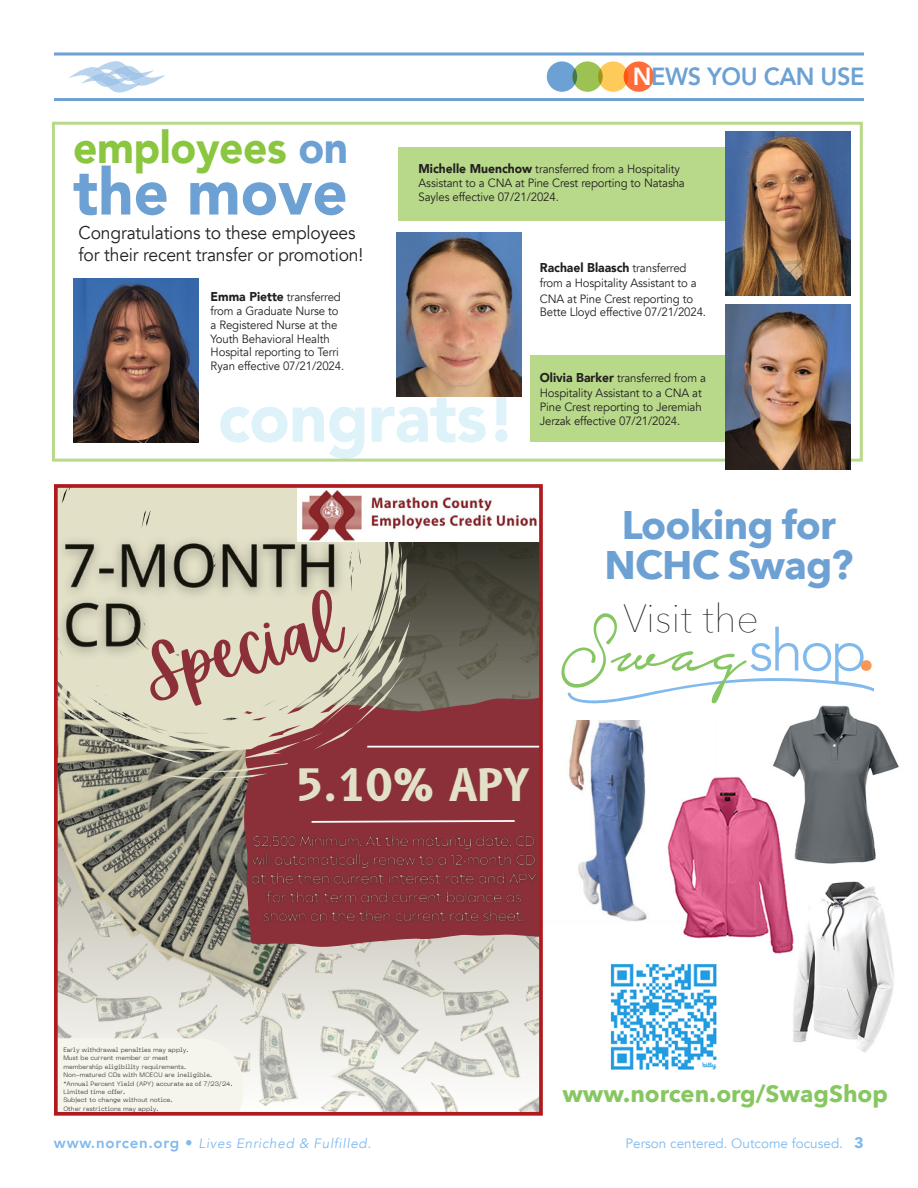
<style>
.page{position:relative;width:918px;height:1188px;background:#fff}
.page>*{position:absolute;margin:0;border:0;box-sizing:border-box;transform-origin:0 0}
.t1{font:900 70.2px "Avenir";letter-spacing:-.01em;color:#def2f9;scale:.95 1}
.t2{font:69.9px "Apricots";color:#8b3039}
._3-BodyCopy{font:900 64.8px "Avenir";color:#6da1d4;scale:.95 1}
._3-BodyCopy-2{font:900 44.7px "Avenir";letter-spacing:-.01em;color:#8bc640;scale:.95 1}
.t3{font:700 43.65px "B612";color:#e2e0c7}
._1-Header{font:700 39.9px/39.9px "Avenir Next";letter-spacing:-.02em;color:#6da1d4;text-align:center}
.t4{font:200 39.45px "Avenir Next";color:#231f20}
.t5{font:800 24.75px "Avenir";letter-spacing:-.02em;color:#6da1d4;scale:.95 1}
.t6{font:700 23.55px "Avenir Next";color:#87c762}
._3-BodyCopy-3{font:18.45px/22px "Avenir";letter-spacing:-.01em;color:#231f20;scale:.95 1}
.t7{font:italic 13.5px "Avenir";letter-spacing:.05em;color:#7fb9ee}
.t8{font:13.5px "Avenir";color:#7fb9ee}
._3-BodyCopy-4{font:900 12.75px "Avenir";color:#231f20;scale:.95 1}
._3-BodyCopy-5{font:12px/13.8px "Avenir";letter-spacing:-.01em;color:#231f20;scale:.95 1}
.t9{font:300 6.3px/8.4px "PP Neue Machina";color:#2b2b2b}
.s1{color:#fff}
.s2{color:#6da1d4}
.s3{font-weight:900;font-size:12.75px}
.s4{font-weight:400;font-size:12px}
.s5{font-weight:800;font-style:normal;font-size:15px}
.s6{font-family:"Avenir Next";font-weight:700;font-size:15px}
</style>
<div class="page">
<svg style="left:69px;top:61px;width:96px;height:31px"></svg>
<svg style="left:54px;top:52px;width:810px;height:4px;background:#91b8de"></svg>
<hr style="left:54px;top:98px;width:810px;height:3px;background:#6da1d4">
<div style="left:624px;top:61px;width:30px;height:31px;background:#ff6c37;border-radius:50%"></div>
<div style="left:598px;top:61px;width:30px;height:31px;background:#feca5a;border-radius:50%"></div>
<div style="left:572px;top:61px;width:31px;height:31px;background:#9bc253;border-radius:50%"></div>
<div style="left:547px;top:61px;width:30px;height:31px;background:#6da1d4;border-radius:50%"></div>
<img style="left:772px;top:705px;width:127px;height:158px">
<img style="left:793px;top:881px;width:101px;height:172px">
<img style="left:569px;top:720px;width:78px;height:201px">
<svg style="left:561px;top:613px;width:313px;height:91px"></svg>
<img style="left:667px;top:773px;width:131px;height:184px">
<div style="left:399px;top:147px;width:354px;height:74px;background:#b8d989"></div>
<div style="left:530px;top:355px;width:223px;height:87px;background:#b8d989"></div>
<div style="left:52px;top:122px;width:811px;height:340px;border:3px solid #b8d989"></div>
<img style="left:725px;top:131px;width:126px;height:165px">
<img style="left:725px;top:305px;width:126px;height:164px">
<img style="left:396px;top:233px;width:126px;height:164px">
<img style="left:73px;top:278px;width:126px;height:164px">
<svg style="left:413px;top:542px;width:125px;height:154px;background:#555347"></svg>
<img style="left:243px;top:1050px;width:55px;height:56px">
<img style="left:298px;top:948px;width:240px;height:163px">
<img style="left:59px;top:594px;width:366px;height:456px">
<svg style="left:243px;top:696px;width:295px;height:252px;background:#8e3e45"></svg>
<svg style="left:310px;top:819px;width:207px;height:5px"></svg>
<svg style="left:59px;top:489px;width:354px;height:290px;background:#bcac9b"></svg>
<hr style="left:367px;top:746px;width:174px;height:2px;background:#fff">
<div style="left:59px;top:1038px;width:184px;height:73px;background:#f6f5eb"></div>
<img style="left:298px;top:489px;width:239px;height:52px">
<img style="left:59px;top:528px;width:298px;height:137px">
<img style="left:248px;top:831px;width:290px;height:94px">
<div style="left:54px;top:484px;width:489px;height:632px;border:4px solid #ae1a1e"></div>
<img style="left:610px;top:951px;width:118px;height:119px">
<h3 class="t5" style="left:633px;top:58px;width:246px"><span class="s1">N</span>EWS YOU CAN USE</h3>
<p class="_3-BodyCopy-2" style="left:73px;top:109px;width:291px">employees <span class="s2">on</span></p>
<p class="_3-BodyCopy-5" style="left:419px;top:163px;width:282px"><span class="s3">Michelle Muenchow</span> transferred from a Hospitality<br>Assistant to a CNA at Pine Crest reporting to Natasha<br>Sayles effective 07/21/2024.</p>
<p class="_3-BodyCopy" style="left:73px;top:136px;width:290px">the move</p>
<p class="_3-BodyCopy-3" style="left:79px;top:222px;width:301px">Congratulations to these employees for their recent transfer or promotion!</p>
<p class="_3-BodyCopy-4" style="left:540px;top:257px;width:156px">Rachael Blaasch <span class="s4">transferred</span></p>
<p class="_3-BodyCopy-5" style="left:540px;top:276px;width:167px;line-height:15.3px">from a Hospitality Assistant to a<br>CNA at Pine Crest reporting to</p>
<p class="_3-BodyCopy-5" style="left:540px;top:306px;width:177px">Bette Lloyd effective 07/21/2024.</p>
<p class="_3-BodyCopy-5" style="left:211px;top:290px;width:142px"><span class="s3">Emma Piette</span> transferred from a Graduate Nurse to a Registered Nurse at the<br>Youth Behavioral Health<br>Hospital reporting to Terri<br>Ryan effective 07/21/2024.</p>
<p class="_3-BodyCopy-5" style="left:540px;top:370px;width:176px;line-height:15.3px"><span class="s3">Olivia Barker</span> transferred from a<br>Hospitality Assistant to a CNA at</p>
<p class="_3-BodyCopy-5" style="left:540px;top:400px;width:172px">Pine Crest reporting to Jeremiah<br>Jerzak effective 07/21/2024.</p>
<h1 class="t1" style="left:218px;top:357px;width:316px">congrats!</h1>
<p class="t2" style="left:133px;top:631px;width:204px;rotate:-15deg">Special</p>
<p class="t3" style="left:297px;top:759px;width:235px">5.10% APY</p>
<p class="_1-Header" style="left:604px;top:504px;width:250px">Looking for<br>NCHC Swag?</p>
<p class="t4" style="left:623px;top:585px;width:137px">Visit the</p>
<p class="t9" style="left:63px;top:1045px;width:171px">Early withdrawal penalties may apply.<br>Must be current member or meet<br>membership eligibility requirements.<br>Non-matured CDs with MCECU are ineligible. *Annual Percent Yield (APY) accurate as of 7/23/24.<br>Limited time offer.<br>Subject to change without notice.<br>Other restrictions may apply.</p>
<p class="t6" style="left:562px;top:1074px;width:327px">www.norcen.org/SwagShop</p>
<p class="t7" style="left:54px;top:1136px;width:319px"><span class="s5">www.norcen.org •</span> Lives Enriched &amp; Fulfilled.</p>
<p class="t8" style="left:626px;top:1136px;width:240px">Person centered. Outcome focused. <span class="s6">3</span></p>
</div>
